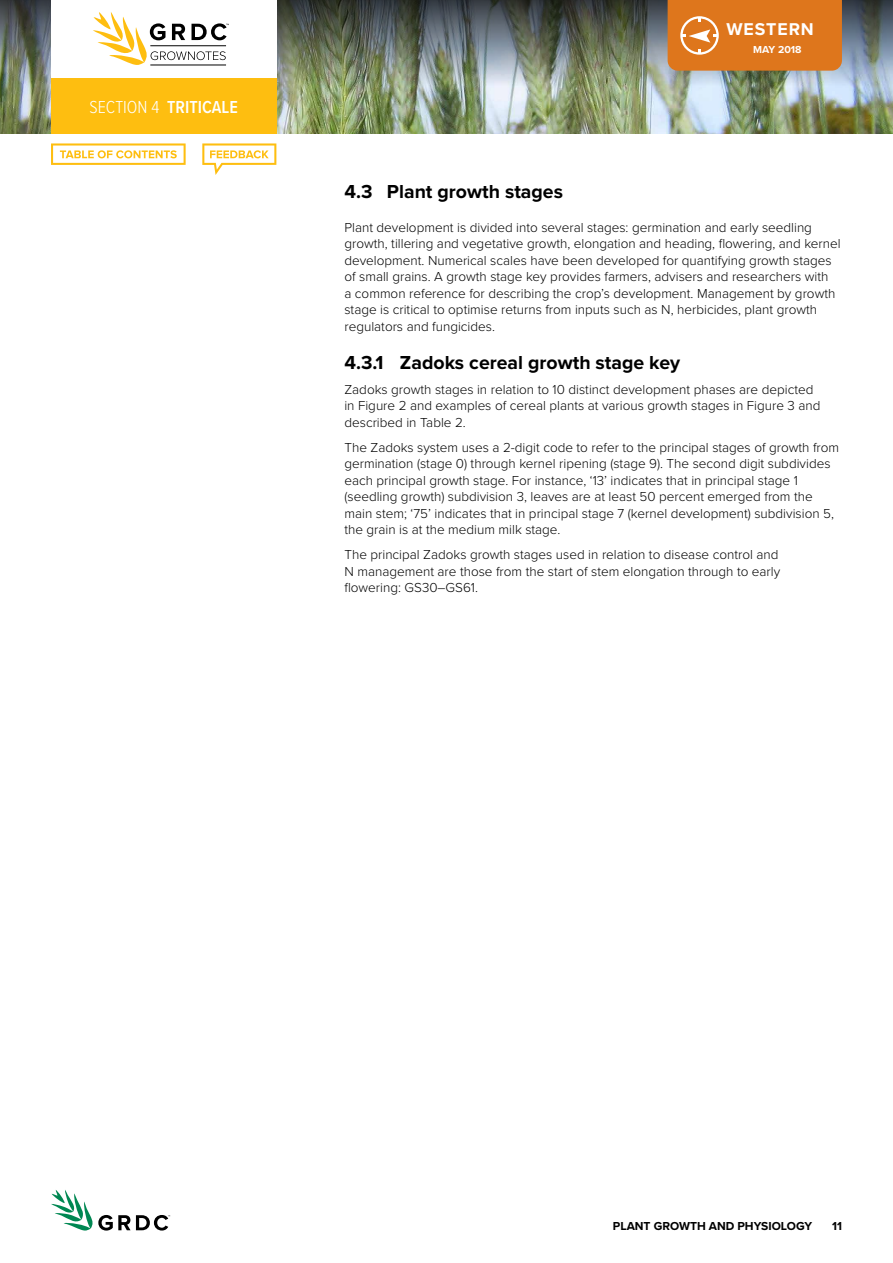
<style>
.page{position:relative;width:893px;height:1263px;background:#fff}
.page>*{position:absolute;margin:0;border:0;box-sizing:border-box;transform-origin:0 0}
.t1{font:700 19.5px "Proxima Nova";color:#000}
.t2{font:600 18px "Proxima Nova Cond";color:#fff}
.t3{font:700 17.7px "Proxima Nova";letter-spacing:.05em;color:#fff}
.t4{font:300 13.5px/16.5px "Proxima Nova";color:#000}
.t5{font:700 12px "Proxima Nova";color:#000}
.t6{font:700 10.5px "Proxima Nova";color:#fff}
.s1{font-weight:300}
</style>
<div class="page">
<img style="left:0;top:117px;width:893px;height:16px">
<img style="left:0;top:0;width:893px;height:117px">
<svg style="left:51px;top:1190px;width:119px;height:41px"></svg>
<div style="left:51px;top:0;width:225px;height:81px;background:#fff"></div>
<div style="left:51px;top:78px;width:225px;height:55px;background:#febe10"></div>
<div style="left:668px;top:0;width:174px;height:71px;background:#de761c"></div>
<hr style="left:150px;top:65px;width:76px;height:1px;background:#000">
<svg style="left:93px;top:12px;width:136px;height:53px"></svg>
<svg style="left:51px;top:143px;width:135px;height:22px"></svg>
<svg style="left:202px;top:143px;width:74px;height:32px"></svg>
<h2 class="t2" style="left:90px;top:94px;width:95px"><span class="s1">SECTION 4</span> TRITICALE</h2>
<h3 class="t3" style="left:726px;top:19px;width:89px">WESTERN</h3>
<p class="t6" style="left:753px;top:41px;width:50px">May 2018</p>
<h1 class="t1" style="left:344px;top:177px;width:220px">4.3 Plant growth stages</h1>
<p class="t4" style="left:344px;top:218px;width:498px">Plant development is divided into several stages: germination and early seedling growth, tillering and vegetative growth, elongation and heading, flowering, and kernel development. Numerical scales have been developed for quantifying growth stages of small grains. A growth stage key provides farmers, advisers and researchers with<br>a common reference for describing the crop’s development. Management by growth stage is critical to optimise returns from inputs such as N, herbicides, plant growth regulators and fungicides.</p>
<h1 class="t1" style="left:344px;top:348px;width:337px">4.3.1 Zadoks cereal growth stage key</h1>
<p class="t4" style="left:344px;top:380px;width:478px">Zadoks growth stages in relation to 10 distinct development phases are depicted in Figure 2 and examples of cereal plants at various growth stages in Figure 3 and described in Table 2.</p>
<p class="t4" style="left:344px;top:438px;width:496px">The Zadoks system uses a 2-digit code to refer to the principal stages of growth from germination (stage 0) through kernel ripening (stage 9). The second digit subdivides each principal growth stage. For instance, ‘13’ indicates that in principal stage 1 (seedling growth) subdivision 3, leaves are at least 50 percent emerged from the main stem; ‘75’ indicates that in principal stage 7 (kernel development) subdivision 5, the grain is at the medium milk stage.</p>
<p class="t4" style="left:344px;top:546px;width:437px">The principal Zadoks growth stages used in relation to disease control and<br>N management are those from the start of stem elongation through to early flowering: GS30–GS61.</p>
<p class="t5" style="left:613px;top:1217px;width:201px">plant growth and physiology</p>
<p class="t5" style="left:832px;top:1217px;width:11px">11</p>
</div>
